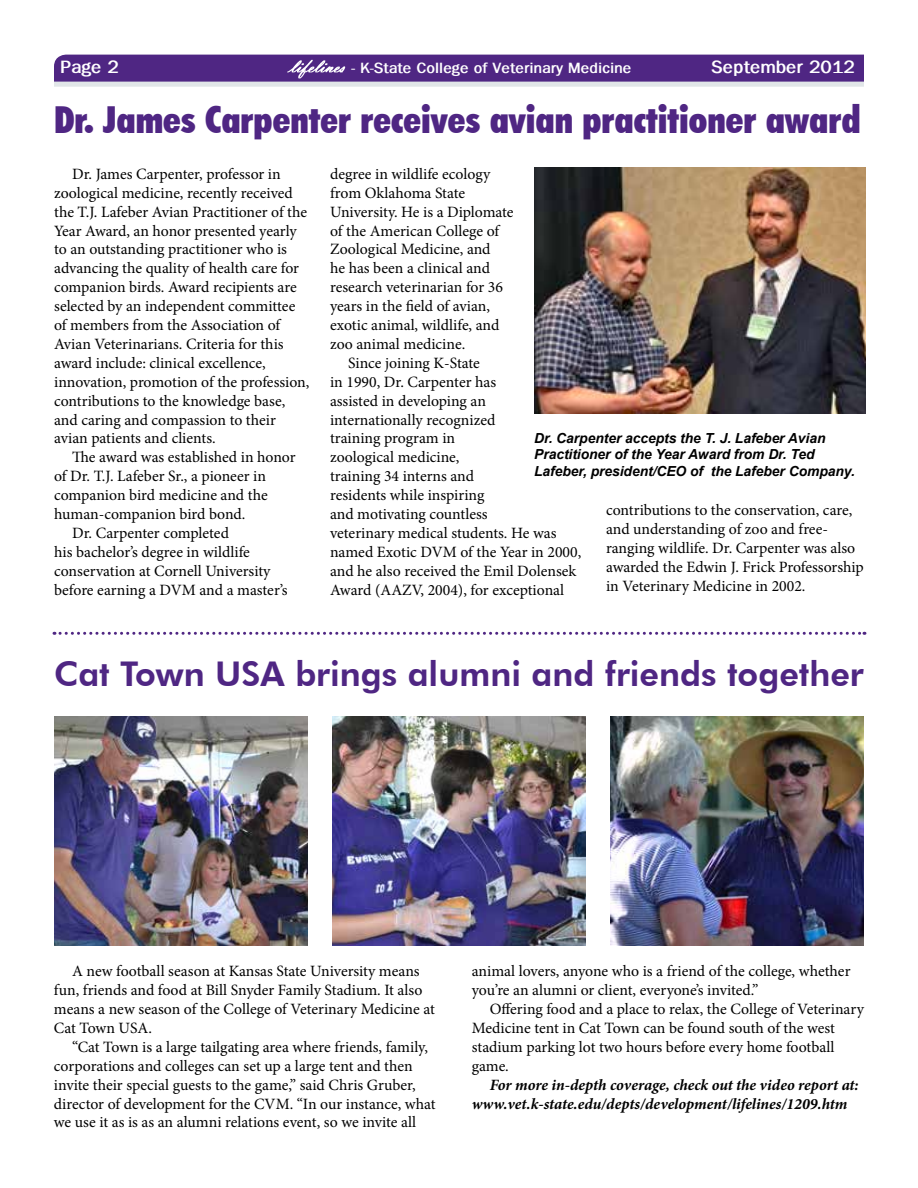
<style>
.page{position:relative;width:918px;height:1188px;background:#fff}
.page>*{position:absolute;margin:0;border:0;box-sizing:border-box;transform-origin:0 0}
.t1{font:900 condensed 37.2px "Futura BT";color:#4f2683}
.t2{font:800 34.05px "Futura BT";color:#4f2683}
.t3{font:700 18px "Franklin Gothic";color:#fff}
.t4{font:15.75px/18.9px "Minion Pro";color:#000}
.t5{font:italic 700 15.75px/18.9px "Minion Pro";letter-spacing:-.005em;color:#000}
.t6{font:700 15px "Franklin Gothic";color:#fff}
.t7{font:italic 700 13.8px/16.6px "Arial";letter-spacing:-.005em;color:#000}
.s1{font-family:"Vladimir Script";font-weight:400;font-size:22.5px;color:#4f2683}
</style>
<div class="page">
<div style="left:54px;top:81px;width:810px;height:6px;background:#e1e6e8"></div>
<div style="left:54px;top:55px;width:810px;height:27px;background:#4f2683"></div>
<svg style="left:54px;top:632px;width:811px;height:3px"></svg>
<img style="left:290px;top:60px;width:21px;height:12px">
<img style="left:54px;top:717px;width:254px;height:229px">
<img style="left:534px;top:167px;width:332px;height:247px">
<img style="left:332px;top:717px;width:254px;height:229px">
<img style="left:610px;top:717px;width:254px;height:228px">
<p class="t3" style="left:60px;top:57px;width:60px">Page 2</p>
<p class="t6" style="left:287px;top:59px;width:346px"><span class="s1">lifelines</span> - K-State College of Veterinary Medicine</p>
<h1 class="t1" style="left:54px;top:97px;width:808px">Dr. James Carpenter receives avian practitioner award</h1>
<p class="t4" style="left:54px;top:164px;width:257px;text-indent:18px">Dr. James Carpenter, professor in zoological medicine, recently received the T.J. Lafeber Avian Practitioner of the Year Award, an honor presented yearly to an outstanding practitioner who is advancing the quality of health care for companion birds. Award recipients are selected by an independent committee of members from the Association of Avian Veterinarians. Criteria for this award include: clinical excellence, innovation, promotion of the profession, contributions to the knowledge base, and caring and compassion to their avian patients and clients.</p>
<p class="t4" style="left:72px;top:448px;width:225px">The award was established in honor</p>
<p class="t4" style="left:54px;top:467px;width:213px">of Dr. T.J. Lafeber Sr., a pioneer in</p>
<p class="t4" style="left:54px;top:486px;width:215px">companion bird medicine and the</p>
<p class="t4" style="left:54px;top:505px;width:193px">human-companion bird bond.</p>
<p class="t4" style="left:72px;top:524px;width:158px">Dr. Carpenter completed</p>
<p class="t4" style="left:54px;top:542px;width:197px">his bachelor’s degree in wildlife</p>
<p class="t4" style="left:54px;top:561px;width:218px">conservation at Cornell University</p>
<p class="t4" style="left:54px;top:580px;width:235px">before earning a DVM and a master’s</p>
<p class="t3" style="left:711px;top:57px;width:145px">September 2012</p>
<p class="t4" style="left:330px;top:164px;width:162px">degree in wildlife ecology</p>
<p class="t4" style="left:330px;top:183px;width:137px">from Oklahoma State</p>
<p class="t4" style="left:330px;top:202px;width:185px">University. He is a Diplomate</p>
<p class="t4" style="left:330px;top:221px;width:171px">of the American College of</p>
<p class="t4" style="left:330px;top:240px;width:162px">Zoological Medicine, and</p>
<p class="t4" style="left:330px;top:259px;width:162px">he has been a clinical and</p>
<p class="t4" style="left:330px;top:278px;width:174px">research veterinarian for 36</p>
<p class="t4" style="left:330px;top:297px;width:161px">years in the field of avian,</p>
<p class="t4" style="left:330px;top:316px;width:171px">exotic animal, wildlife, and</p>
<p class="t4" style="left:330px;top:335px;width:137px">zoo animal medicine.</p>
<p class="t4" style="left:348px;top:353px;width:133px">Since joining K-State</p>
<p class="t4" style="left:330px;top:372px;width:168px">in 1990, Dr. Carpenter has</p>
<p class="t4" style="left:330px;top:391px;width:157px">assisted in developing an</p>
<p class="t4" style="left:330px;top:410px;width:167px">internationally recognized</p>
<p class="t4" style="left:330px;top:429px;width:127px">training program in</p>
<p class="t4" style="left:330px;top:448px;width:131px">zoological medicine,</p>
<p class="t4" style="left:330px;top:467px;width:146px">training 34 interns and</p>
<p class="t4" style="left:330px;top:486px;width:156px">residents while inspiring</p>
<p class="t4" style="left:330px;top:505px;width:159px">and motivating countless</p>
<p class="t4" style="left:330px;top:524px;width:228px">veterinary medical students. He was</p>
<p class="t4" style="left:330px;top:542px;width:253px">named Exotic DVM of the Year in 2000,</p>
<p class="t4" style="left:330px;top:561px;width:248px">and he also received the Emil Dolensek</p>
<p class="t4" style="left:330px;top:580px;width:236px">Award (AAZV, 2004), for exceptional</p>
<p class="t7" style="left:534px;top:430px;width:322px">Dr. Carpenter accepts the T. J. Lafeber Avian<br>Practitioner of the Year Award from Dr. Ted<br>Lafeber, president/CEO of the Lafeber Company.</p>
<p class="t4" style="left:606px;top:501px;width:259px">contributions to the conservation, care, and understanding of zoo and free&shy;ranging wildlife. Dr. Carpenter was also awarded the Edwin J. Frick Professorship in Veterinary Medicine in 2002.</p>
<h2 class="t2" style="left:54px;top:653px;width:811px">Cat Town USA brings alumni and friends together</h2>
<p class="t4" style="left:54px;top:962px;width:382px;text-indent:18px">A new football season at Kansas State University means fun, friends and food at Bill Snyder Family Stadium. It also means a new season of the College of Veterinary Medicine at Cat Town USA.</p>
<p class="t4" style="left:54px;top:1037px;width:383px;text-indent:18px">“Cat Town is a large tailgating area where friends, family, corporations and colleges can set up a large tent and then invite their special guests to the game,” said Chris Gruber, director of development for the CVM. “In our instance, what we use it as is as an alumni relations event, so we invite all</p>
<p class="t4" style="left:472px;top:962px;width:380px">animal lovers, anyone who is a friend of the college, whether you’re an alumni or client, everyone’s invited.”</p>
<p class="t4" style="left:472px;top:1000px;width:394px;text-indent:18px">Offering food and a place to relax, the College of Veterinary Medicine tent in Cat Town can be found south of the west stadium parking lot two hours before every home football game.</p>
<p class="t5" style="left:472px;top:1075px;width:389px;text-indent:18px">For more in-depth coverage, check out the video report at: www.vet.k-state.edu/depts/development/lifelines/1209.htm</p>
</div>
